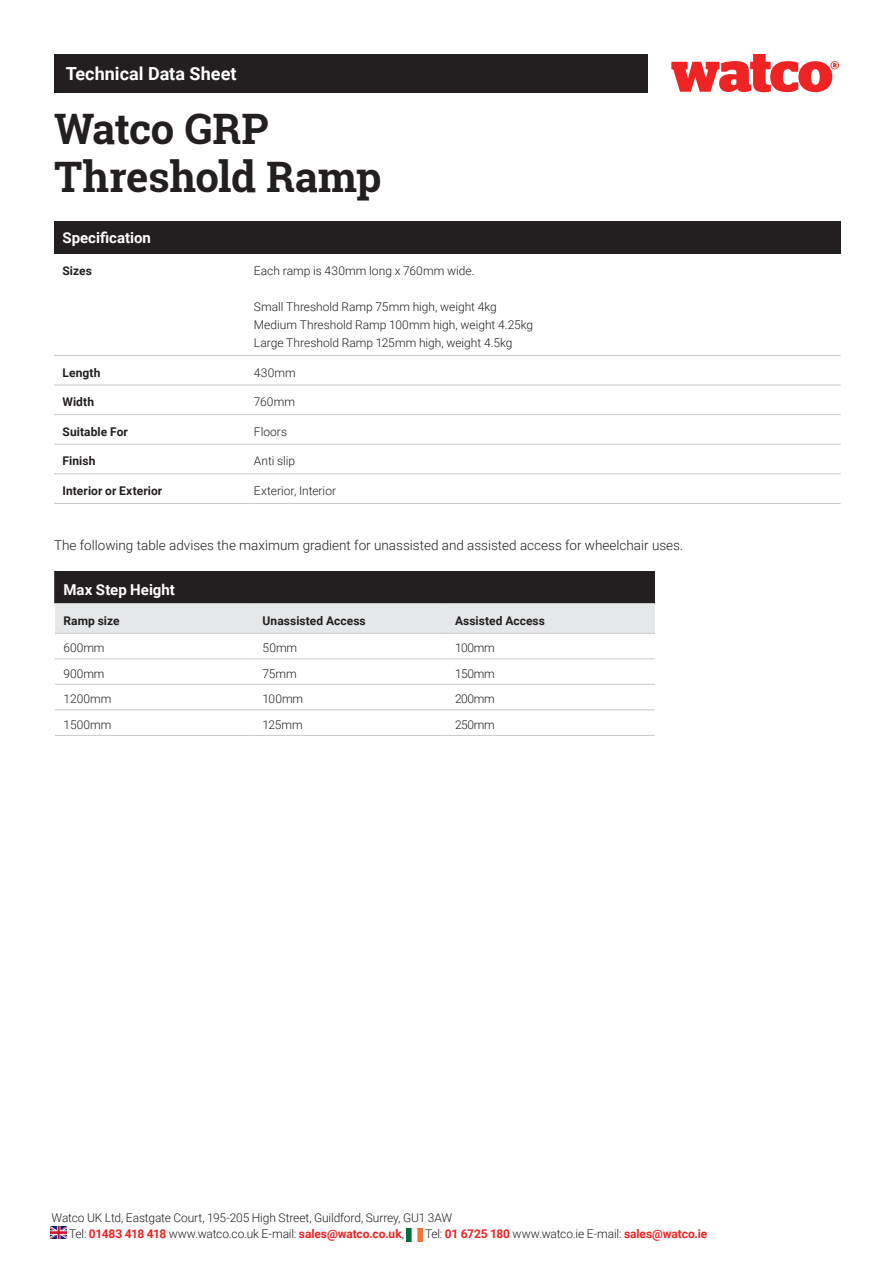
<style>
.page{position:relative;width:893px;height:1263px;background:#fff}
.page>*{position:absolute;margin:0;border:0;box-sizing:border-box;transform-origin:0 0}
.t1{font:700 42px/48px "Roboto Slab";letter-spacing:-.015em;color:#231f20}
.t2{font:700 18px "Roboto";color:#fff}
.t3{font:700 15px "Roboto";color:#fff}
.t4{font:300 13.5px "Roboto";color:#231f20}
.t5{font:300 12px "Roboto";letter-spacing:-.005em;color:#231f20}
.t6{font:700 12px "Roboto";letter-spacing:.005em;color:#231f20}
.t7{font:700 12px "Roboto";letter-spacing:-.005em;color:#ee2324}
.s1{font-weight:300;color:#231f20}
.s2{font-weight:700;color:#ee2324}
</style>
<div class="page">
<div style="left:54px;top:54px;width:593px;height:38px;background:#231f20"></div>
<svg style="left:671px;top:54px;width:168px;height:38px"></svg>
<div style="left:54px;top:221px;width:787px;height:33px;background:#231f20"></div>
<hr style="left:54px;top:355px;width:200px;height:1px;background:#c7c8ca">
<hr style="left:254px;top:355px;width:587px;height:1px;background:#c7c8ca">
<hr style="left:54px;top:385px;width:200px;height:1px;background:#c7c8ca">
<hr style="left:254px;top:385px;width:587px;height:1px;background:#c7c8ca">
<hr style="left:54px;top:414px;width:200px;height:1px;background:#c7c8ca">
<hr style="left:254px;top:414px;width:587px;height:1px;background:#c7c8ca">
<hr style="left:54px;top:444px;width:200px;height:1px;background:#c7c8ca">
<hr style="left:254px;top:444px;width:587px;height:1px;background:#c7c8ca">
<hr style="left:54px;top:473px;width:200px;height:1px;background:#c7c8ca">
<hr style="left:254px;top:473px;width:587px;height:1px;background:#c7c8ca">
<hr style="left:54px;top:503px;width:200px;height:1px;background:#c7c8ca">
<hr style="left:254px;top:503px;width:587px;height:1px;background:#c7c8ca">
<div style="left:55px;top:571px;width:600px;height:32px;background:#231f20"></div>
<div style="left:55px;top:604px;width:600px;height:29px;background:#e6e7e9"></div>
<hr style="left:54px;top:571px;width:2px;height:32px;background:#231f20">
<hr style="left:54px;top:603px;width:200px;height:1px;background:#c7c8ca">
<hr style="left:254px;top:603px;width:192px;height:1px;background:#c7c8ca">
<hr style="left:446px;top:603px;width:209px;height:1px;background:#c7c8ca">
<hr style="left:55px;top:633px;width:199px;height:1px;background:#c7c8ca">
<hr style="left:254px;top:633px;width:192px;height:1px;background:#c7c8ca">
<hr style="left:446px;top:633px;width:209px;height:1px;background:#c7c8ca">
<hr style="left:55px;top:658px;width:199px;height:1px;background:#c7c8ca">
<hr style="left:254px;top:658px;width:192px;height:1px;background:#c7c8ca">
<hr style="left:446px;top:658px;width:209px;height:1px;background:#c7c8ca">
<hr style="left:55px;top:684px;width:199px;height:1px;background:#c7c8ca">
<hr style="left:254px;top:684px;width:192px;height:1px;background:#c7c8ca">
<hr style="left:446px;top:684px;width:209px;height:1px;background:#c7c8ca">
<hr style="left:55px;top:709px;width:199px;height:1px;background:#c7c8ca">
<hr style="left:254px;top:709px;width:192px;height:1px;background:#c7c8ca">
<hr style="left:446px;top:709px;width:209px;height:1px;background:#c7c8ca">
<hr style="left:55px;top:735px;width:199px;height:1px;background:#c7c8ca">
<hr style="left:254px;top:735px;width:192px;height:1px;background:#c7c8ca">
<hr style="left:446px;top:735px;width:209px;height:1px;background:#c7c8ca">
<img style="left:51px;top:1226px;width:16px;height:13px">
<img style="left:406px;top:1228px;width:16px;height:13px">
<p class="t2" style="left:66px;top:61px;width:172px">Technical Data Sheet</p>
<p class="t1" style="left:54px;top:105px;width:329px">Watco GRP<br>Threshold Ramp</p>
<p class="t3" style="left:63px;top:227px;width:90px">Specification</p>
<p class="t6" style="left:63px;top:262px;width:31px">Sizes</p>
<p class="t5" style="left:254px;top:262px;width:222px">Each ramp is 430mm long x 760mm wide.</p>
<p class="t5" style="left:254px;top:298px;width:245px">Small Threshold Ramp 75mm high, weight 4kg</p>
<p class="t5" style="left:254px;top:316px;width:281px">Medium Threshold Ramp 100mm high, weight 4.25kg</p>
<p class="t5" style="left:254px;top:334px;width:260px">Large Threshold Ramp 125mm high, weight 4.5kg</p>
<p class="t6" style="left:63px;top:364px;width:39px">Length</p>
<p class="t5" style="left:254px;top:364px;width:44px">430mm</p>
<p class="t6" style="left:63px;top:393px;width:33px">Width</p>
<p class="t5" style="left:254px;top:393px;width:43px">760mm</p>
<p class="t6" style="left:63px;top:423px;width:67px">Suitable For</p>
<p class="t5" style="left:254px;top:423px;width:35px">Floors</p>
<p class="t6" style="left:63px;top:453px;width:34px">Finish</p>
<p class="t5" style="left:254px;top:453px;width:43px">Anti slip</p>
<p class="t6" style="left:63px;top:482px;width:101px">Interior or Exterior</p>
<p class="t5" style="left:254px;top:482px;width:84px">Exterior, Interior</p>
<p class="t4" style="left:54px;top:536px;width:631px">The following table advises the maximum gradient for unassisted and assisted access for wheelchair uses.</p>
<p class="t3" style="left:63px;top:579px;width:113px">Max Step Height</p>
<p class="t6" style="left:63px;top:612px;width:58px">Ramp size</p>
<p class="t6" style="left:263px;top:612px;width:105px">Unassisted Access</p>
<p class="t6" style="left:455px;top:612px;width:92px">Assisted Access</p>
<p class="t5" style="left:63px;top:640px;width:42px">600mm</p>
<p class="t5" style="left:263px;top:640px;width:36px">50mm</p>
<p class="t5" style="left:455px;top:640px;width:41px">100mm</p>
<p class="t5" style="left:63px;top:665px;width:42px">900mm</p>
<p class="t5" style="left:263px;top:665px;width:36px">75mm</p>
<p class="t5" style="left:455px;top:665px;width:41px">150mm</p>
<p class="t5" style="left:63px;top:691px;width:49px">1200mm</p>
<p class="t5" style="left:263px;top:691px;width:42px">100mm</p>
<p class="t5" style="left:455px;top:691px;width:41px">200mm</p>
<p class="t5" style="left:63px;top:716px;width:49px">1500mm</p>
<p class="t5" style="left:263px;top:716px;width:42px">125mm</p>
<p class="t5" style="left:455px;top:716px;width:41px">250mm</p>
<p class="t5" style="left:52px;top:1209px;width:402px">Watco UK Ltd, Eastgate Court, 195-205 High Street, Guildford, Surrey, GU1 3AW</p>
<p class="t7" style="left:69px;top:1225px;width:336px"><span class="s1">Tel:</span> 01483 418 418 <span class="s1">www.watco.co.uk E-mail:</span> sales@watco.co.uk<span class="s1">,</span></p>
<p class="t5" style="left:425px;top:1225px;width:284px">Tel: <span class="s2">01 6725 180</span> www.watco.ie E-mail: <span class="s2">sales@watco.ie</span></p>
</div>
